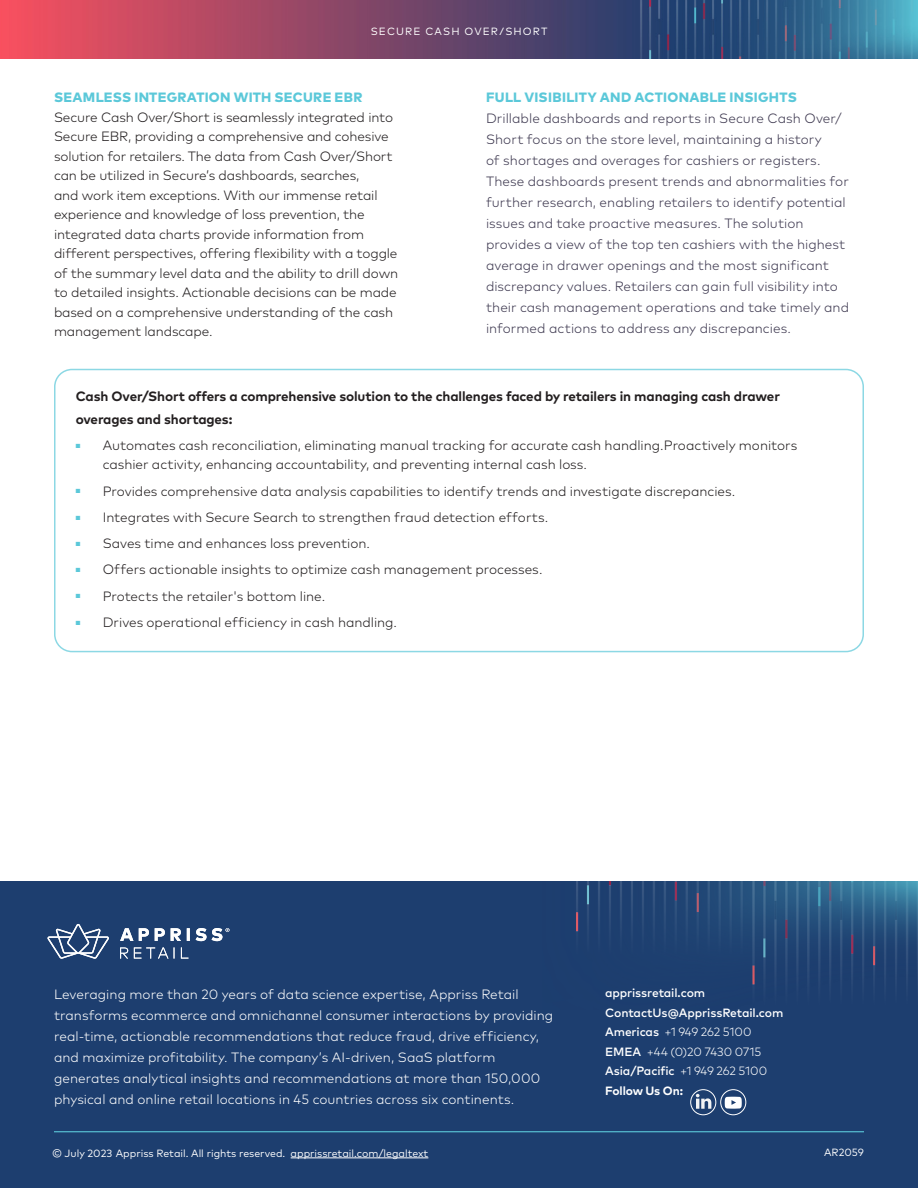
<style>
.page{position:relative;width:918px;height:1188px;background:#fff}
.page>*{position:absolute;margin:0;border:0;box-sizing:border-box;transform-origin:0 0}
.NEW_Page_Head_2{font:300 13.5px/19.5px "Mark OT";letter-spacing:-.01em;color:#231f20}
.NEW_Page_Head_2-2{font:300 13.5px/21px "Mark OT";letter-spacing:.005em;color:#3f3a51}
.t1{font:300 13.5px/21px "Mark OT";letter-spacing:.005em;color:#fff}
.NEW_Page_Head_2-3{font:700 13.5px/22.5px "Mark OT";letter-spacing:-.01em;color:#231f20}
.t2{font:500 12px/19.5px "Mark OT";letter-spacing:-.01em;color:#fff}
.t3{font:10.5px "Mark OT";color:#fff}
.t4{font:10.5px "Mark OT";letter-spacing:.105em;color:#fff}
.s1{font-weight:800;color:#5bc8d9}
.s2{font-weight:300}
.s3{font-weight:700}
</style>
<div class="page">
<img style="left:0;top:0;width:918px;height:58px">
<div style="left:0;top:881px;width:918px;height:307px;background:#1d3e6f"></div>
<hr style="left:291px;top:1158px;width:137px;height:1px;background:#fff">
<hr style="left:54px;top:1131px;width:810px;height:1px;background:#5bc8d9">
<svg style="left:120px;top:928px;width:110px;height:13px"></svg>
<svg style="left:48px;top:924px;width:61px;height:35px"></svg>
<svg style="left:120px;top:947px;width:68px;height:12px"></svg>
<img style="left:576px;top:881px;width:342px;height:104px">
<svg style="left:725px;top:1097px;width:17px;height:12px"></svg>
<div style="left:720px;top:1089px;width:26px;height:26px;border:1px solid #fff;border-radius:50%"></div>
<div style="left:690px;top:1089px;width:26px;height:26px;border:1px solid #fff;border-radius:50%"></div>
<svg style="left:696px;top:1094px;width:15px;height:15px"></svg>
<div style="left:54px;top:369px;width:810px;height:283px;border:2px solid #8cd8e4;border-radius:17px"></div>
<p class="t4" style="left:371px;top:25px;width:178px">SECURE CASH OVER/SHORT</p>
<p class="NEW_Page_Head_2" style="left:54px;top:88px;width:346px"><span class="s1">SEAMLESS INTEGRATION WITH SECURE EBR </span>Secure Cash Over/Short is seamlessly integrated into Secure EBR, providing a comprehensive and cohesive solution for retailers. The data from Cash Over/Short can be utilized in Secure’s dashboards, searches,<br>and work item exceptions. With our immense retail experience and knowledge of loss prevention, the integrated data charts provide information from different perspectives, offering flexibility with a toggle of the summary level data and the ability to drill down to detailed insights. Actionable decisions can be made based on a comprehensive understanding of the cash management landscape.</p>
<p class="NEW_Page_Head_2-2" style="left:486px;top:87px;width:365px"><span class="s1">FULL VISIBILITY AND ACTIONABLE INSIGHTS </span>Drillable dashboards and reports in Secure Cash Over/ Short focus on the store level, maintaining a history<br>of shortages and overages for cashiers or registers.<br>These dashboards present trends and abnormalities for further research, enabling retailers to identify potential issues and take proactive measures. The solution provides a view of the top ten cashiers with the highest average in drawer openings and the most significant discrepancy values. Retailers can gain full visibility into their cash management operations and take timely and informed actions to address any discrepancies.</p>
<p class="NEW_Page_Head_2-3" style="left:76px;top:385px;width:706px">Cash Over/Short offers a comprehensive solution to the challenges faced by retailers in managing cash drawer overages and shortages:</p>
<p class="NEW_Page_Head_2" style="left:103px;top:435px;width:696px;text-indent:-27px"><sup>■</sup> Automates cash reconciliation, eliminating manual tracking for accurate cash handling.Proactively monitors cashier activity, enhancing accountability, and preventing internal cash loss.</p>
<p class="NEW_Page_Head_2" style="left:76px;top:481px;width:661px"><sup>■</sup> Provides comprehensive data analysis capabilities to identify trends and investigate discrepancies.</p>
<p class="NEW_Page_Head_2" style="left:76px;top:507px;width:474px"><sup>■</sup> Integrates with Secure Search to strengthen fraud detection efforts.</p>
<p class="NEW_Page_Head_2" style="left:76px;top:534px;width:296px"><sup>■</sup> Saves time and enhances loss prevention.</p>
<p class="NEW_Page_Head_2" style="left:76px;top:560px;width:468px"><sup>■</sup> Offers actionable insights to optimize cash management processes.</p>
<p class="NEW_Page_Head_2" style="left:76px;top:586px;width:251px"><sup>■</sup> Protects the retailer's bottom line.</p>
<p class="NEW_Page_Head_2" style="left:76px;top:612px;width:323px"><sup>■</sup> Drives operational efficiency in cash handling.</p>
<p class="t1" style="left:54px;top:983px;width:501px">Leveraging more than 20 years of data science expertise, Appriss Retail transforms ecommerce and omnichannel consumer interactions by providing real-time, actionable recommendations that reduce fraud, drive efficiency, and maximize profitability. The company’s AI-driven, SaaS platform generates analytical insights and recommendations at more than 150,000 physical and online retail locations in 45 countries across six continents.</p>
<p class="t2" style="left:605px;top:983px;width:180px">apprissretail.com<br>ContactUs@ApprissRetail.com<br>Americas <span class="s2">+1 949 262 5100<br></span>EMEA <span class="s2">+44 (0)20 7430 0715<br></span>Asia/Pacific <span class="s2">+1 949 262 5100<br></span><span class="s3">Follow Us On:</span></p>
<p class="t3" style="left:52px;top:1146px;width:378px">© July 2023 Appriss Retail. All rights reserved. apprissretail.com/legaltext</p>
<p class="t3" style="left:824px;top:1146px;width:41px">AR2059</p>
</div>
